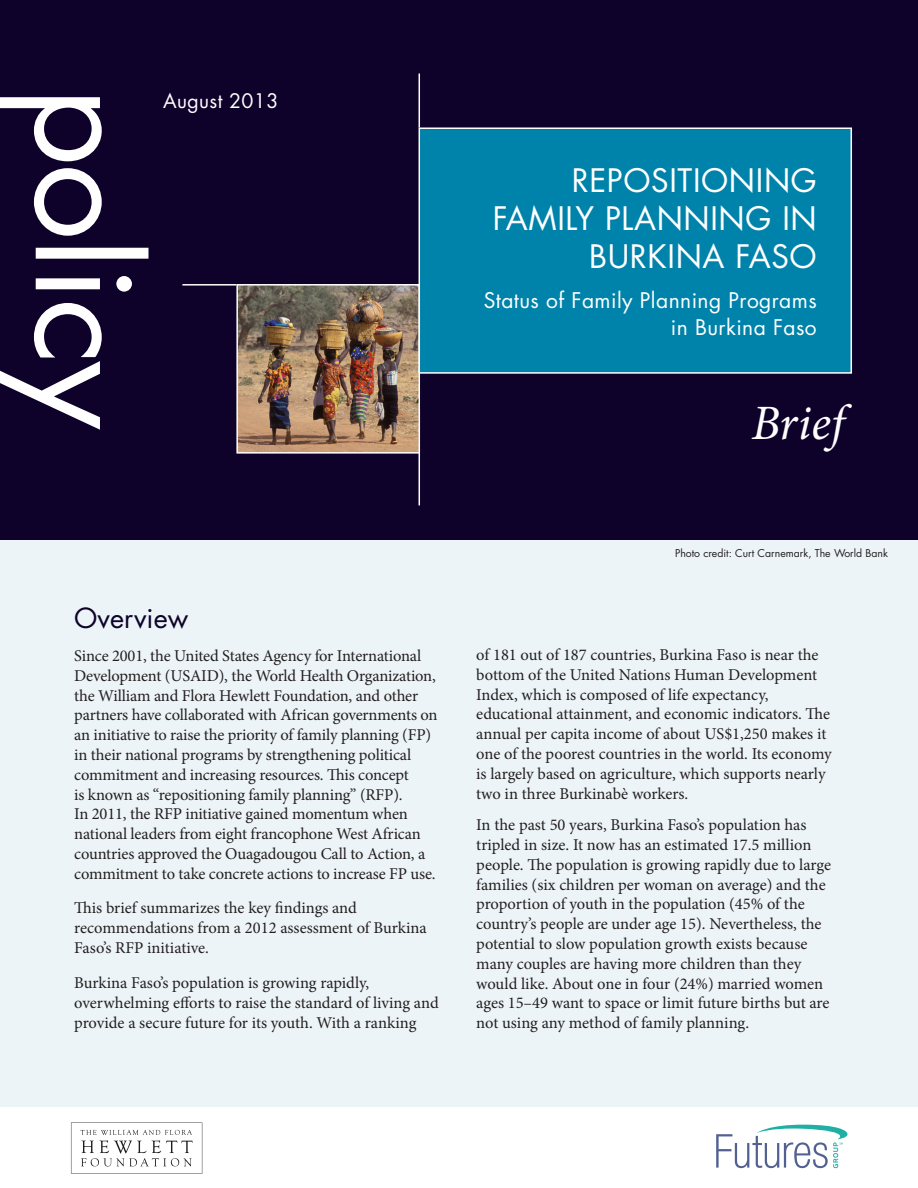
<style>
.page{position:relative;width:918px;height:1188px;background:#fff}
.page>*{position:absolute;margin:0;border:0;box-sizing:border-box;transform-origin:0 0}
.t1{font:italic 49.5px "Minion Pro";color:#fff}
.t2{font:31.5px/37.8px "Futura Std";letter-spacing:.02em;color:#fff;text-align:right}
.Heading_1{font:27px "Futura Std";color:#0e022b}
.t3{font:21px "Futura Std";letter-spacing:.02em;color:#fff}
.t4{font:19.5px "Futura Std";letter-spacing:.02em;color:#fff}
.Body{font:16.5px/19.8px "Minion Pro";letter-spacing:-.005em;color:#231f20}
.t5{font:10.5px "Futura Std";color:#231f20}
</style>
<div class="page">
<div style="left:0;top:0;width:918px;height:540px;background:#0e022b"></div>
<div style="left:0;top:540px;width:918px;height:567px;background:#edf4f7"></div>
<svg style="left:71px;top:1123px;width:131px;height:51px"></svg>
<svg style="left:716px;top:1125px;width:132px;height:43px"></svg>
<hr style="left:182px;top:284px;width:54px;height:2px;background:#fff">
<hr style="left:419px;top:74px;width:1px;height:54px;background:#fff">
<hr style="left:419px;top:409px;width:1px;height:96px;background:#fff">
<img style="left:239px;top:287px;width:178px;height:164px">
<div style="left:236px;top:284px;width:184px;height:170px;border:2px solid #fff"></div>
<div style="left:419px;top:128px;width:432px;height:245px;background:#0083aa"></div>
<div style="left:419px;top:128px;width:433px;height:246px;border:2px solid #fff"></div>
<svg style="left:0;top:97px;width:149px;height:333px"></svg>
<p class="t4" style="left:163px;top:88px;width:117px">August 2013</p>
<p class="t2" style="left:572px;top:162px;width:246px">REPOSITIONING</p>
<p class="t2" style="left:493px;top:200px;width:326px">FAMILY PLANNING IN<br>BURKINA FASO</p>
<p class="t3" style="left:484px;top:287px;width:334px">Status of Family Planning Programs</p>
<p class="t3" style="left:671px;top:314px;width:148px">in Burkina Faso</p>
<p class="t1" style="left:751px;top:390px;width:94px">Brief</p>
<p class="Heading_1" style="left:74px;top:601px;width:116px">Overview</p>
<p class="Body" style="left:74px;top:646px;width:365px">Since 2001, the United States Agency for International Development (USAID), the World Health Organization, the William and Flora Hewlett Foundation, and other partners have collaborated with African governments on an initiative to raise the priority of family planning (FP) in their national programs by strengthening political commitment and increasing resources. This concept<br>is known as “repositioning family planning” (RFP).<br>In 2011, the RFP initiative gained momentum when national leaders from eight francophone West African countries approved the Ouagadougou Call to Action, a commitment to take concrete actions to increase FP use.</p>
<p class="Body" style="left:74px;top:898px;width:354px">This brief summarizes the key findings and recommendations from a 2012 assessment of Burkina<br>Faso’s RFP initiative.</p>
<p class="Body" style="left:74px;top:973px;width:366px">Burkina Faso’s population is growing rapidly, overwhelming efforts to raise the standard of living and provide a secure future for its youth. With a ranking</p>
<p class="t5" style="left:675px;top:546px;width:214px">Photo credit: Curt Carnemark, The World Bank</p>
<p class="Body" style="left:476px;top:645px;width:357px">of 181 out of 187 countries, Burkina Faso is near the bottom of the United Nations Human Development Index, which is composed of life expectancy, educational attainment, and economic indicators. The annual per capita income of about US$1,250 makes it one of the poorest countries in the world. Its economy is largely based on agriculture, which supports nearly two in three Burkinabè workers.</p>
<p class="Body" style="left:476px;top:815px;width:356px">In the past 50 years, Burkina Faso’s population has tripled in size. It now has an estimated 17.5 million people. The population is growing rapidly due to large families (six children per woman on average) and the proportion of youth in the population (45% of the country’s people are under age 15). Nevertheless, the potential to slow population growth exists because many couples are having more children than they would like. About one in four (24%) married women ages 15–49 want to space or limit future births but are not using any method of family planning.</p>
</div>
